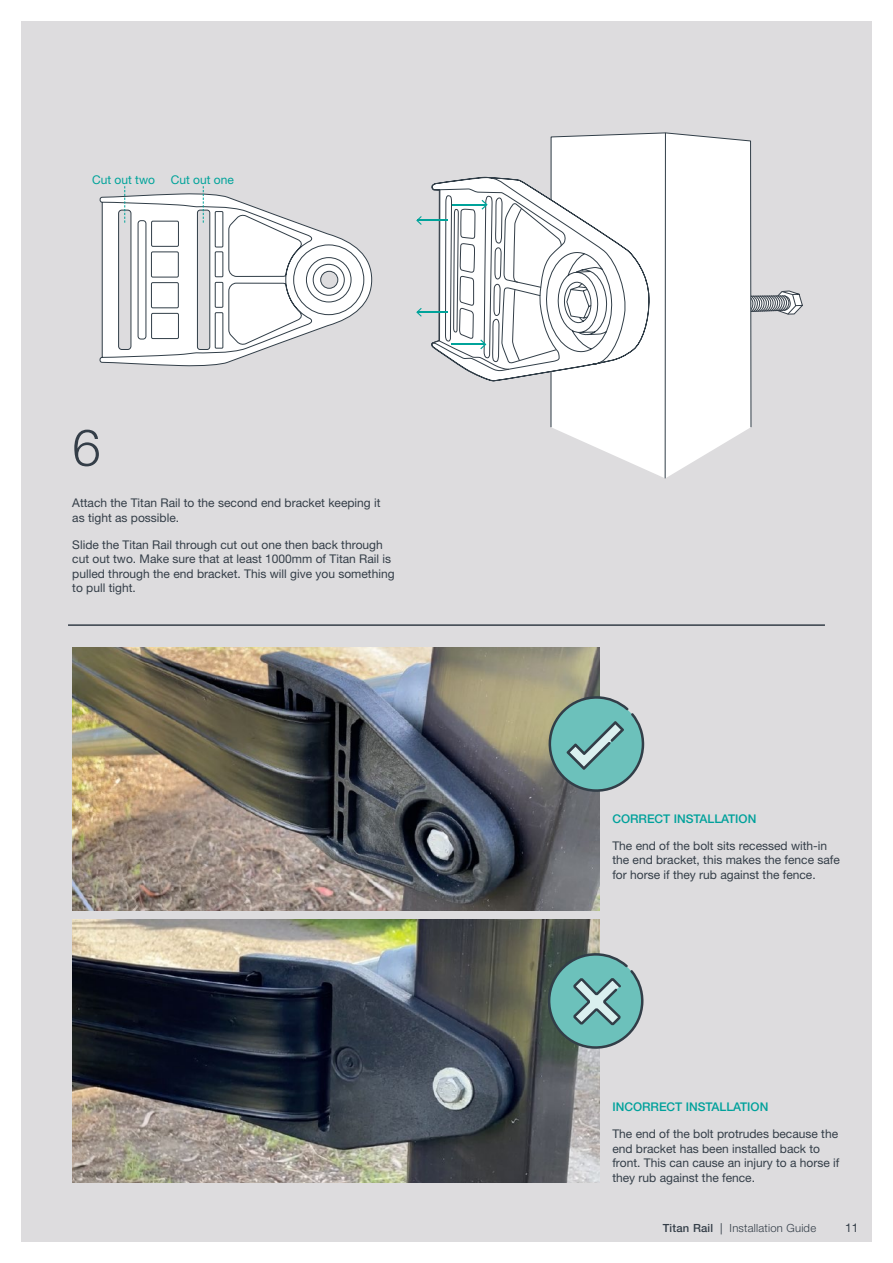
<style>
.page{position:relative;width:893px;height:1263px;background:#fff}
.page>*{position:absolute;margin:0;border:0;box-sizing:border-box;transform-origin:0 0}
.t1{font:300 51px "Helvetica Neue LT Pro";color:#343e48}
.t2{font:12px/14.4px "Helvetica Neue LT Pro";color:#343e48}
.t3{font:500 12px "Helvetica Neue LT Pro";color:#00a19b}
.t4{font:12px "Helvetica Neue LT Pro";color:#00a39a}
.t5{font:300 11.25px "Helvetica Neue LT Pro";letter-spacing:.02em;color:#343e48}
.s1{font-weight:500}
.s2{font-weight:400}
</style>
<div class="page">
<div style="left:21px;top:21px;width:851px;height:1221px;background:#dddcde"></div>
<hr style="left:68px;top:624px;width:757px;height:2px;background:#343e48">
<svg style="left:752px;top:290px;width:51px;height:25px"></svg>
<svg style="left:650px;top:428px;width:99px;height:50px;fill:#fff"></svg>
<div style="left:550px;top:132px;width:202px;height:296px;background:#fff"></div>
<hr style="left:665px;top:133px;width:1px;height:345px;background:#313e48">
<hr style="left:417px;top:220px;width:31px;height:1px;background:#00a39a">
<svg style="left:416px;top:216px;width:6px;height:9px"></svg>
<hr style="left:417px;top:312px;width:31px;height:1px;background:#00a39a">
<svg style="left:416px;top:308px;width:6px;height:9px"></svg>
<svg style="left:431px;top:177px;width:218px;height:294px"></svg>
<svg style="left:99px;top:193px;width:273px;height:173px"></svg>
<svg style="left:203px;top:186px;width:1px;height:37px"></svg>
<svg style="left:124px;top:186px;width:1px;height:37px"></svg>
<img style="left:72px;top:647px;width:528px;height:264px">
<img style="left:72px;top:919px;width:528px;height:264px">
<svg style="left:548px;top:695px;width:97px;height:97px;background:#7cb1ac"></svg>
<svg style="left:547px;top:952px;width:97px;height:97px;background:#75a8a5"></svg>
<p class="t4" style="left:92px;top:172px;width:64px">Cut out two</p>
<p class="t4" style="left:171px;top:172px;width:65px">Cut out one</p>
<h1 class="t1" style="left:72px;top:416px;width:30px">6</h1>
<p class="t2" style="left:72px;top:495px;width:310px">Attach the Titan Rail to the second end bracket keeping it as tight as possible.</p>
<p class="t2" style="left:72px;top:537px;width:324px">Slide the Titan Rail through cut out one then back through cut out two. Make sure that at least 1000mm of Titan Rail is pulled through the end bracket. This will give you something to pull tight.</p>
<p class="t3" style="left:612px;top:811px;width:146px">CORRECT INSTALLATION</p>
<p class="t2" style="left:612px;top:838px;width:229px">The end of the bolt sits recessed with-in the end bracket, this makes the fence safe for horse if they rub against the fence.</p>
<p class="t3" style="left:612px;top:1100px;width:158px">INCORRECT INSTALLATION</p>
<p class="t2" style="left:612px;top:1127px;width:229px">The end of the bolt protrudes because the end bracket has been installed back to front. This can cause an injury to a horse if they rub against the fence.</p>
<p class="t5" style="left:663px;top:1221px;width:155px"><span class="s1">Titan Rail</span> <span class="s2">|</span> Installation Guide</p>
<p class="t2" style="left:845px;top:1221px;width:15px">11</p>
</div>
